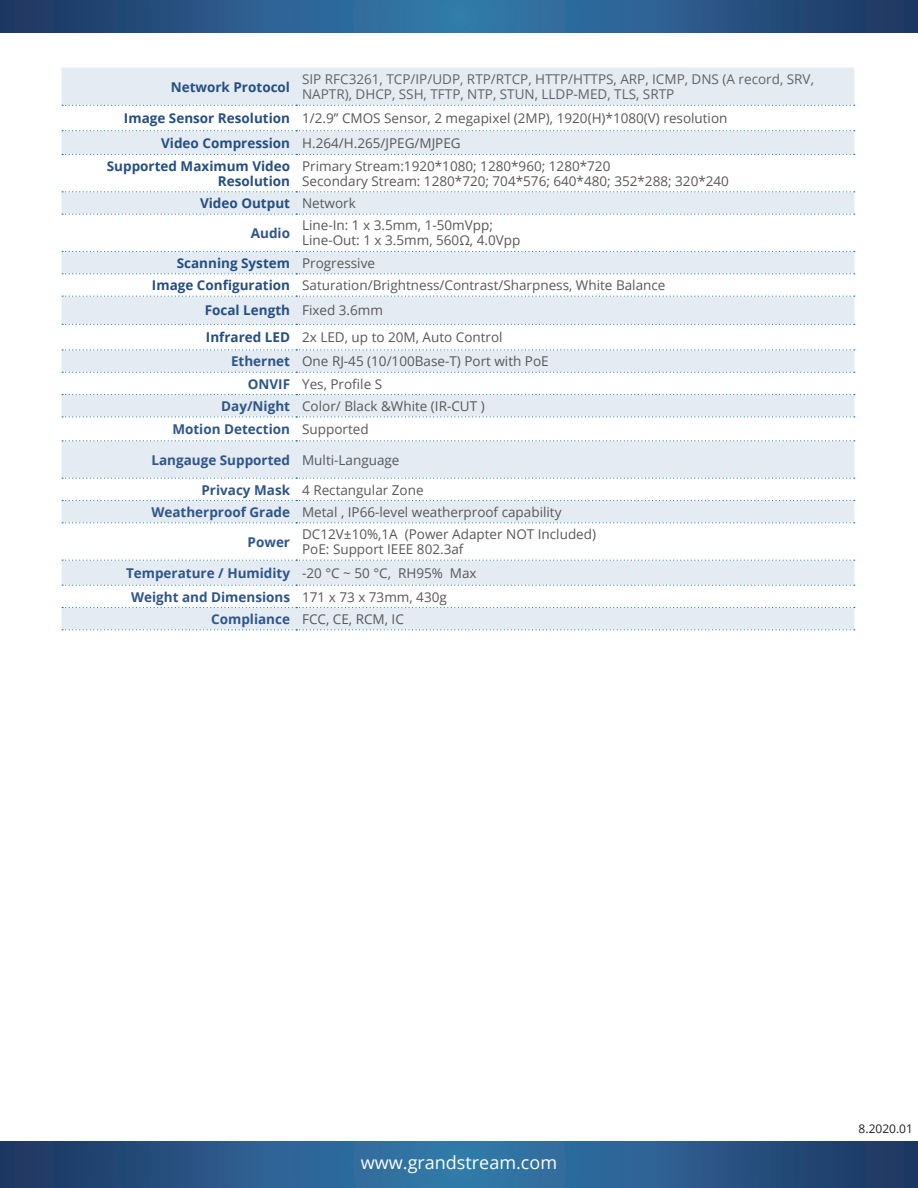
<style>
.page{position:relative;width:918px;height:1188px;background:#fff}
.page>*{position:absolute;margin:0;border:0;box-sizing:border-box;transform-origin:0 0}
.t1{font:18px "Open Sans";color:#fff}
.t2{font:13.5px "Open Sans";color:#57585a}
.t3{font:700 13.5px/15px "Open Sans";color:#254e82;text-align:right}
.t4{font:700 13.5px "Open Sans";color:#2e558a}
.t5{font:13.5px/15px "Open Sans";color:#636366}
.t6{font:12px "Open Sans";color:#231f20}
</style>
<div class="page">
<svg style="left:0;top:1142px;width:918px;height:46px;background:#295988"></svg>
<svg style="left:0;top:0;width:918px;height:32px;background:#295988"></svg>
<svg style="left:62px;top:68px;width:792px;height:561px;fill:#e6ecf3"></svg>
<svg style="left:62px;top:105px;width:793px;height:1px"></svg>
<svg style="left:62px;top:130px;width:793px;height:1px"></svg>
<svg style="left:62px;top:154px;width:793px;height:1px"></svg>
<svg style="left:62px;top:191px;width:793px;height:1px"></svg>
<svg style="left:62px;top:214px;width:793px;height:1px"></svg>
<svg style="left:62px;top:251px;width:793px;height:1px"></svg>
<svg style="left:62px;top:273px;width:793px;height:1px"></svg>
<svg style="left:62px;top:296px;width:793px;height:1px"></svg>
<svg style="left:62px;top:324px;width:793px;height:1px"></svg>
<svg style="left:62px;top:349px;width:793px;height:1px"></svg>
<svg style="left:62px;top:372px;width:793px;height:1px"></svg>
<svg style="left:62px;top:394px;width:793px;height:1px"></svg>
<svg style="left:62px;top:416px;width:793px;height:1px"></svg>
<svg style="left:62px;top:440px;width:793px;height:1px"></svg>
<svg style="left:62px;top:478px;width:793px;height:1px"></svg>
<svg style="left:62px;top:500px;width:793px;height:1px"></svg>
<svg style="left:62px;top:522px;width:793px;height:1px"></svg>
<svg style="left:62px;top:560px;width:793px;height:1px"></svg>
<svg style="left:62px;top:585px;width:793px;height:1px"></svg>
<svg style="left:62px;top:607px;width:793px;height:1px"></svg>
<svg style="left:62px;top:629px;width:793px;height:1px"></svg>
<p class="t3" style="left:171px;top:79px;width:121px">Network Protocol</p>
<p class="t5" style="left:302px;top:71px;width:513px">SIP RFC3261, TCP/IP/UDP, RTP/RTCP, HTTP/HTTPS, ARP, ICMP, DNS (A record, SRV,<br>NAPTR), DHCP, SSH, TFTP, NTP, STUN, LLDP-MED, TLS, SRTP</p>
<p class="t3" style="left:124px;top:110px;width:168px">Image Sensor Resolution</p>
<p class="t2" style="left:302px;top:109px;width:427px">1/2.9” CMOS Sensor, 2 megapixel (2MP), 1920(H)*1080(V) resolution</p>
<p class="t3" style="left:161px;top:135px;width:130px">Video Compression</p>
<p class="t2" style="left:302px;top:134px;width:160px">H.264/H.265/JPEG/MJPEG</p>
<p class="t3" style="left:107px;top:158px;width:185px">Supported Maximum Video<br>Resolution</p>
<p class="t2" style="left:302px;top:157px;width:310px">Primary Stream:1920*1080; 1280*960; 1280*720</p>
<p class="t2" style="left:302px;top:172px;width:428px">Secondary Stream: 1280*720; 704*576; 640*480; 352*288; 320*240</p>
<p class="t3" style="left:200px;top:195px;width:92px">Video Output</p>
<p class="t2" style="left:302px;top:194px;width:55px">Network</p>
<p class="t4" style="left:251px;top:224px;width:41px">Audio</p>
<p class="t2" style="left:302px;top:216px;width:192px">Line-In: 1 x 3.5mm, 1-50mVpp;</p>
<p class="t2" style="left:302px;top:231px;width:220px">Line-Out: 1 x 3.5mm, 560Ω, 4.0Vpp</p>
<p class="t3" style="left:177px;top:255px;width:115px">Scanning System</p>
<p class="t2" style="left:302px;top:254px;width:74px">Progressive</p>
<p class="t3" style="left:152px;top:277px;width:140px">Image Configuration</p>
<p class="t2" style="left:302px;top:276px;width:365px">Saturation/Brightness/Contrast/Sharpness, White Balance</p>
<p class="t3" style="left:205px;top:303px;width:87px">Focal Length</p>
<p class="t2" style="left:302px;top:301px;width:82px">Fixed 3.6mm</p>
<p class="t3" style="left:206px;top:330px;width:86px">Infrared LED</p>
<p class="t2" style="left:302px;top:328px;width:202px">2x LED, up to 20M, Auto Control</p>
<p class="t4" style="left:231px;top:352px;width:61px">Ethernet</p>
<p class="t2" style="left:302px;top:352px;width:248px">One RJ-45 (10/100Base-T) Port with PoE</p>
<p class="t4" style="left:248px;top:374px;width:44px">ONVIF</p>
<p class="t2" style="left:302px;top:374px;width:82px">Yes, Profile S</p>
<p class="t4" style="left:221px;top:396px;width:70px">Day/Night</p>
<p class="t2" style="left:302px;top:397px;width:184px">Color/ Black &amp;White (IR-CUT )</p>
<p class="t4" style="left:172px;top:420px;width:119px">Motion Detection</p>
<p class="t2" style="left:302px;top:420px;width:68px">Supported</p>
<p class="t4" style="left:151px;top:450px;width:140px">Langauge Supported</p>
<p class="t2" style="left:302px;top:451px;width:99px">Multi-Language</p>
<p class="t4" style="left:201px;top:480px;width:90px">Privacy Mask</p>
<p class="t2" style="left:302px;top:480px;width:123px">4 Rectangular Zone</p>
<p class="t4" style="left:151px;top:502px;width:140px">Weatherproof Grade</p>
<p class="t2" style="left:302px;top:503px;width:261px">Metal , IP66-level weatherproof capability</p>
<p class="t4" style="left:248px;top:532px;width:44px">Power</p>
<p class="t2" style="left:302px;top:525px;width:296px">DC12V±10%,1A (Power Adapter NOT Included)</p>
<p class="t2" style="left:302px;top:540px;width:163px">PoE: Support IEEE 802.3af</p>
<p class="t4" style="left:126px;top:563px;width:166px">Temperature / Humidity</p>
<p class="t2" style="left:302px;top:564px;width:176px">-20 °C ~ 50 °C, RH95% Max</p>
<p class="t4" style="left:131px;top:587px;width:161px">Weight and Dimensions</p>
<p class="t2" style="left:302px;top:587px;width:146px">171 x 73 x 73mm, 430g</p>
<p class="t4" style="left:211px;top:609px;width:80px">Compliance</p>
<p class="t2" style="left:302px;top:610px;width:103px">FCC, CE, RCM, IC</p>
<p class="t1" style="left:361px;top:1150px;width:198px">www.grandstream.com</p>
<p class="t6" style="left:859px;top:1121px;width:56px">8.2020.01</p>
</div>
